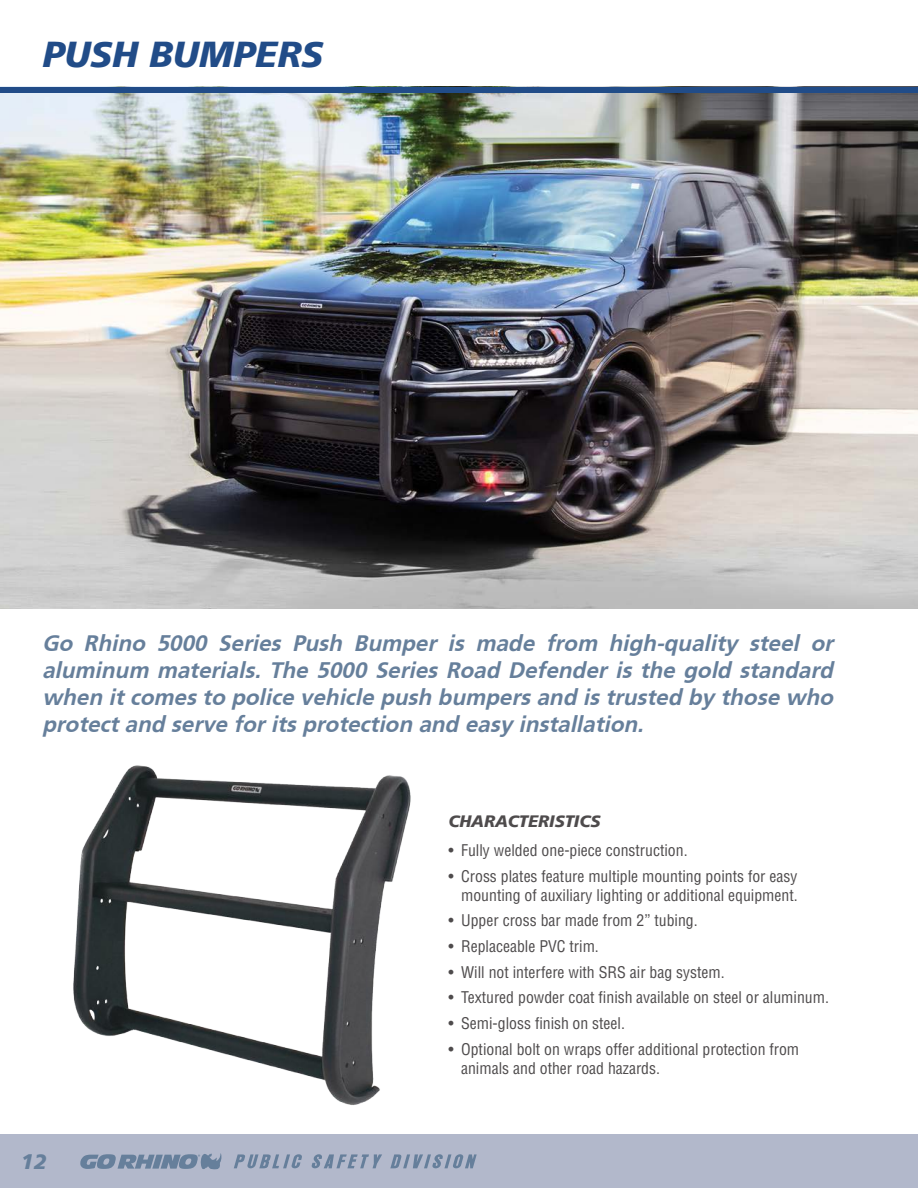
<style>
.page{position:relative;width:918px;height:1188px;background:#fff}
.page>*{position:absolute;margin:0;border:0;box-sizing:border-box;transform-origin:0 0}
.t1{font:italic 900 36px "Frutiger";letter-spacing:-.005em;color:#214c88}
.t2{font:italic 700 22.5px/27px "Frutiger FC";color:#667f9b;text-align:justify}
.t3{font:italic 900 21px "Frutiger";color:#667f9b}
.t4{font:italic 900 16.5px "Frutiger";color:#4e4b4c}
.t5{font:condensed 15.75px/18.9px "Helvetica";color:#4e4b4c;text-align:right}
</style>
<div class="page">
<img style="left:73px;top:765px;width:338px;height:340px">
<img style="left:0;top:92px;width:918px;height:517px">
<div style="left:0;top:87px;width:918px;height:5px;background:#214c88"></div>
<div style="left:0;top:1135px;width:918px;height:53px;background:#b2b8cb"></div>
<svg style="left:234px;top:1154px;width:68px;height:14px"></svg>
<svg style="left:312px;top:1154px;width:70px;height:14px"></svg>
<svg style="left:390px;top:1154px;width:87px;height:14px"></svg>
<svg style="left:80px;top:1153px;width:142px;height:16px"></svg>
<h1 class="t1" style="left:43px;top:33px;width:282px">PUSH BUMPERS</h1>
<p class="t2" style="left:42px;top:630px;width:792px">Go Rhino 5000 Series Push Bumper is made from high-quality steel or aluminum materials. The 5000 Series Road Defender is the gold standard when it comes to police vehicle push bumpers and is trusted by those who protect and serve for its protection and easy installation.</p>
<p class="t4" style="left:448px;top:812px;width:154px">CHARACTERISTICS</p>
<h3 class="t3" style="left:21px;top:1149px;width:27px">12</h3>
<p class="t5" style="left:448px;top:841px;width:241px">• Fully welded one-piece construction.</p>
<p class="t5" style="left:448px;top:867px;width:351px">• Cross plates feature multiple mounting points for easy mounting of auxiliary lighting or additional equipment.</p>
<p class="t5" style="left:448px;top:911px;width:251px">• Upper cross bar made from 2” tubing.</p>
<p class="t5" style="left:448px;top:937px;width:152px">• Replaceable PVC trim.</p>
<p class="t5" style="left:448px;top:962px;width:278px">• Will not interfere with SRS air bag system.</p>
<p class="t5" style="left:448px;top:988px;width:382px">• Textured powder coat finish available on steel or aluminum.</p>
<p class="t5" style="left:448px;top:1014px;width:178px">• Semi-gloss finish on steel.</p>
<p class="t5" style="left:461px;top:1039px;width:340px;text-align:left;text-indent:-13px">• Optional bolt on wraps offer additional protection from animals and other road hazards.</p>
</div>
